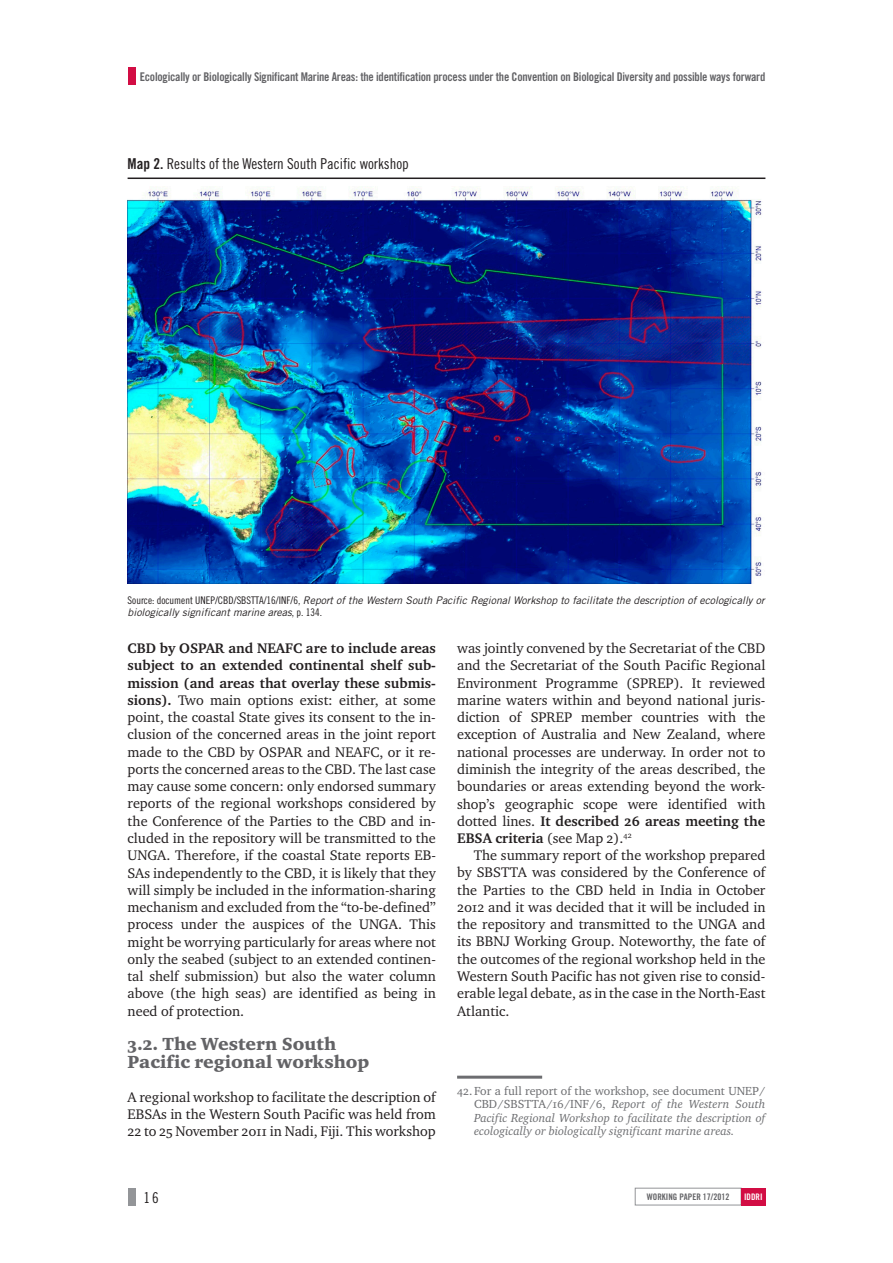
<style>
.page{position:relative;width:893px;height:1263px;background:#fff}
.page>*{position:absolute;margin:0;border:0;box-sizing:border-box;transform-origin:0 0}
.t1{font:18px/18px "Charter ITC Black";color:#636366}
.t2{font:15px "Trade Gothic Cond Eighteen";color:#231f20}
.t3{font:14.25px/17.2px "Charter ITC";color:#231f20;text-align:justify}
.t4{font:italic 12px/13.5px "Charter ITC";color:#6c6d70;text-align:justify}
.t5{font:12px "Trade Gothic Bold Cond Twenty";letter-spacing:-.02em;color:#636366}
.t6{font:italic 10.5px/12px "Trade Gothic";color:#231f20}
.t7{font:9px "Trade Gothic Bold Cond Twenty";color:#636366}
.t8{font:9px "Trade Gothic Bold Cond Twenty";color:#fff}
.s1{font-family:"Trade Gothic Bold Cond Twenty"}
.s2{font-family:"Trade Gothic Cond Eighteen";font-style:normal}
.s3{font-weight:700}
.s4{font-style:normal}
</style>
<div class="page">
<div style="left:128px;top:68px;width:8px;height:17px;background:#d20d44"></div>
<div style="left:635px;top:1188px;width:106px;height:17px;border:1px solid #939598"></div>
<div style="left:741px;top:1188px;width:24px;height:17px;background:#d20d44"></div>
<div style="left:128px;top:1188px;width:8px;height:17px;background:#939598"></div>
<hr style="left:457px;top:1076px;width:85px;height:3px;background:#6c6d70">
<img style="left:128px;top:186px;width:634px;height:397px">
<hr style="left:128px;top:178px;width:637px;height:1px;background:#231f20">
<p class="t5" style="left:140px;top:69px;width:627px">Ecologically or Biologically Significant Marine Areas: the identification process under the Convention on Biological Diversity and possible ways forward</p>
<p class="t2" style="left:128px;top:155px;width:283px"><span class="s1">Map 2.</span> Results of the Western South Pacific workshop</p>
<p class="t6" style="left:128px;top:594px;width:638px"><span class="s2">Source: document UNEP/CBD/SBSTTA/16/INF/6,</span> Report of the Western South Pacific Regional Workshop to facilitate the description of ecologically or biologically significant marine areas<span class="s2">, p. 134.</span></p>
<p class="t3" style="left:128px;top:640px;width:310px"><span class="s3">CBD by OSPAR and NEAFC are to include areas subject to an extended continental shelf sub&shy;mission (and areas that overlay these submis&shy;sions).</span> Two main options exist: either, at some point, the coastal State gives its consent to the in&shy;clusion of the concerned areas in the joint report made to the CBD by OSPAR and NEAFC, or it re&shy;ports the concerned areas to the CBD. The last case may cause some concern: only endorsed summary reports of the regional workshops considered by the Conference of the Parties to the CBD and in&shy;cluded in the repository will be transmitted to the UNGA. Therefore, if the coastal State reports EB-SAs independently to the CBD, it is likely that they will simply be included in the information-sharing mechanism and excluded from the “to-be-defined” process under the auspices of the UNGA. This might be worrying particularly for areas where not only the seabed (subject to an extended continen&shy;tal shelf submission) but also the water column above (the high seas) are identified as being in need of protection.</p>
<p class="t1" style="left:128px;top:1035px;width:243px">3.2. The Western South<br>Pacific regional workshop</p>
<p class="t3" style="left:128px;top:1088px;width:310px">A regional workshop to facilitate the description of EBSAs in the Western South Pacific was held from 22 to 25 November 2011 in Nadi, Fiji. This workshop</p>
<p class="t3" style="left:457px;top:640px;width:310px">was jointly convened by the Secretariat of the CBD and the Secretariat of the South Pacific Regional Environment Programme (SPREP). It reviewed marine waters within and beyond national juris&shy;diction of SPREP member countries with the exception of Australia and New Zealand, where national processes are underway. In order not to diminish the integrity of the areas described, the boundaries or areas extending beyond the work&shy;shop’s geographic scope were identified with dotted lines. <span class="s3">It described 26 areas meeting the EBSA criteria</span> (see Map 2).<sup>42</sup></p>
<p class="t3" style="left:457px;top:847px;width:310px;text-indent:17px">The summary report of the workshop prepared by SBSTTA was considered by the Conference of the Parties to the CBD held in India in October 2012 and it was decided that it will be included in the repository and transmitted to the UNGA and its BBNJ Working Group. Noteworthy, the fate of the outcomes of the regional workshop held in the Western South Pacific has not given rise to consid&shy;erable legal debate, as in the case in the North-East Atlantic.</p>
<p class="t4" style="left:474px;top:1084px;width:293px;text-indent:-17px"><span class="s4">42. For a full report of the workshop, see document UNEP/ CBD/SBSTTA/16/INF/6,</span> Report of the Western South Pacific Regional Workshop to facilitate the description of ecologically or biologically significant marine areas.</p>
<p class="t2" style="left:143px;top:1188px;width:17px">16</p>
<p class="t7" style="left:647px;top:1191px;width:84px">working paper 17/2012</p>
<p class="t8" style="left:744px;top:1191px;width:20px">Iddri</p>
</div>
